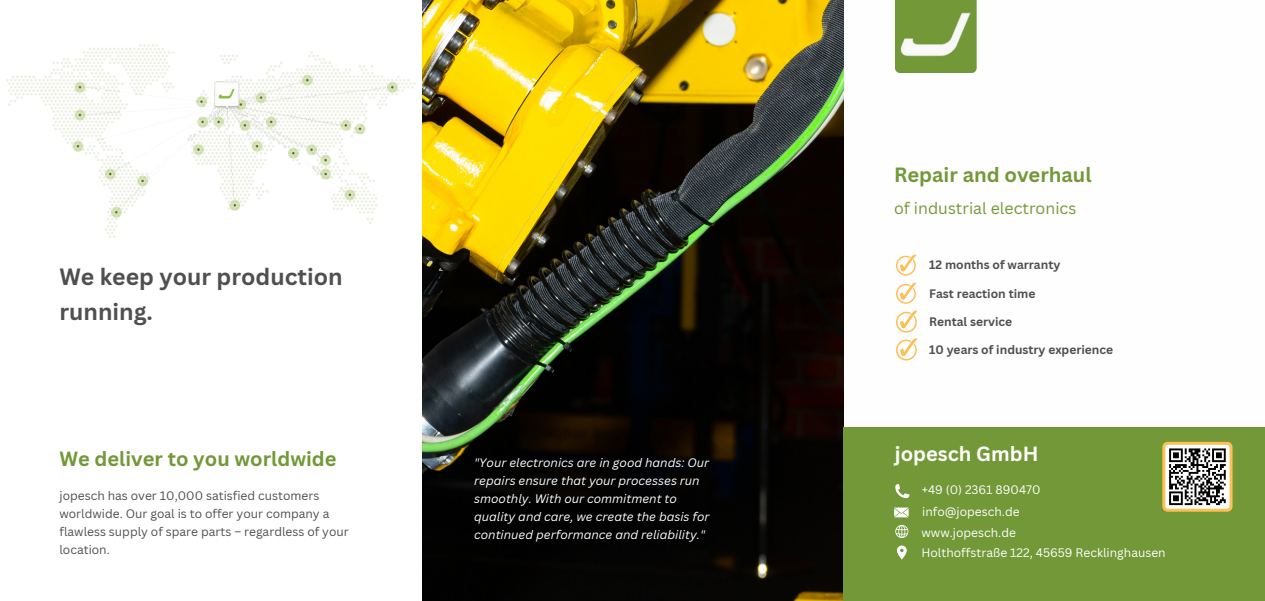
<style>
.page{position:relative;width:1265px;height:601px;background:#fff}
.page>*{position:absolute;margin:0;border:0;box-sizing:border-box;transform-origin:0 0}
.t1{font:700 23px/34.5px "Canva Sans";color:#4f4f4f}
.t2{font:700 20.1px "Canva Sans";color:#729837}
.t3{font:700 20px "Canva Sans";color:#729837}
.t4{font:700 20px "Canva Sans";color:#fff}
.t5{font:15.9px "Canva Sans";color:#729837}
.t6{font:italic 12px/18px "Canva Sans";color:#fff}
.t7{font:12px/18px "Canva Sans";color:#4f4f4f}
.t8{font:12px "Canva Sans";color:#fff}
.t9{font:700 12px "Canva Sans";color:#4f4f4f}
</style>
<div class="page">
<img style="left:422px;top:0;width:421px;height:601px">
<div style="left:843px;top:427px;width:421px;height:174px;background:#729837"></div>
<svg style="left:897px;top:545px;width:9px;height:14px"></svg>
<svg style="left:895px;top:525px;width:13px;height:12px"></svg>
<svg style="left:895px;top:484px;width:14px;height:14px"></svg>
<svg style="left:894px;top:507px;width:14px;height:10px"></svg>
<div style="left:895px;top:0;width:81px;height:73px;background:#729837"></div>
<img style="left:899px;top:13px;width:73px;height:46px">
<svg style="left:896px;top:254px;width:20px;height:21px"></svg>
<svg style="left:896px;top:283px;width:20px;height:21px"></svg>
<svg style="left:896px;top:310px;width:21px;height:22px"></svg>
<svg style="left:896px;top:338px;width:21px;height:22px"></svg>
<svg style="left:1162px;top:442px;width:70px;height:69px;background:#a79e8e"></svg>
<img style="left:6px;top:45px;width:409px;height:192px">
<h4 class="t1" style="left:59px;top:259px;width:285px">We keep your production running.</h4>
<h2 class="t3" style="left:59px;top:445px;width:278px">We deliver to you worldwide</h2>
<h4 class="t7" style="left:59px;top:486px;width:291px">jopesch has over 10,000 satisfied customers worldwide. Our goal is to offer your company a flawless supply of spare parts – regardless of your location.</h4>
<h4 class="t6" style="left:474px;top:453px;width:237px">"Your electronics are in good hands: Our repairs ensure that your processes run smoothly. With our commitment to quality and care, we create the basis for continued performance and reliability."</h4>
<p class="t2" style="left:894px;top:161px;width:199px">Repair and overhaul</p>
<p class="t5" style="left:894px;top:196px;width:184px">of industrial electronics</p>
<h2 class="t9" style="left:929px;top:257px;width:133px">12 months of warranty</h2>
<p class="t9" style="left:929px;top:285px;width:108px">Fast reaction time</p>
<p class="t9" style="left:929px;top:313px;width:85px">Rental service</p>
<p class="t9" style="left:929px;top:341px;width:185px">10 years of industry experience</p>
<p class="t4" style="left:895px;top:439px;width:145px">jopesch GmbH</p>
<p class="t8" style="left:921px;top:481px;width:120px">+49 (0) 2361 890470</p>
<p class="t8" style="left:922px;top:503px;width:99px">info@jopesch.de</p>
<p class="t8" style="left:921px;top:524px;width:96px">www.jopesch.de</p>
<p class="t8" style="left:921px;top:544px;width:246px">Holthoffstraße 122, 45659 Recklinghausen</p>
</div>
